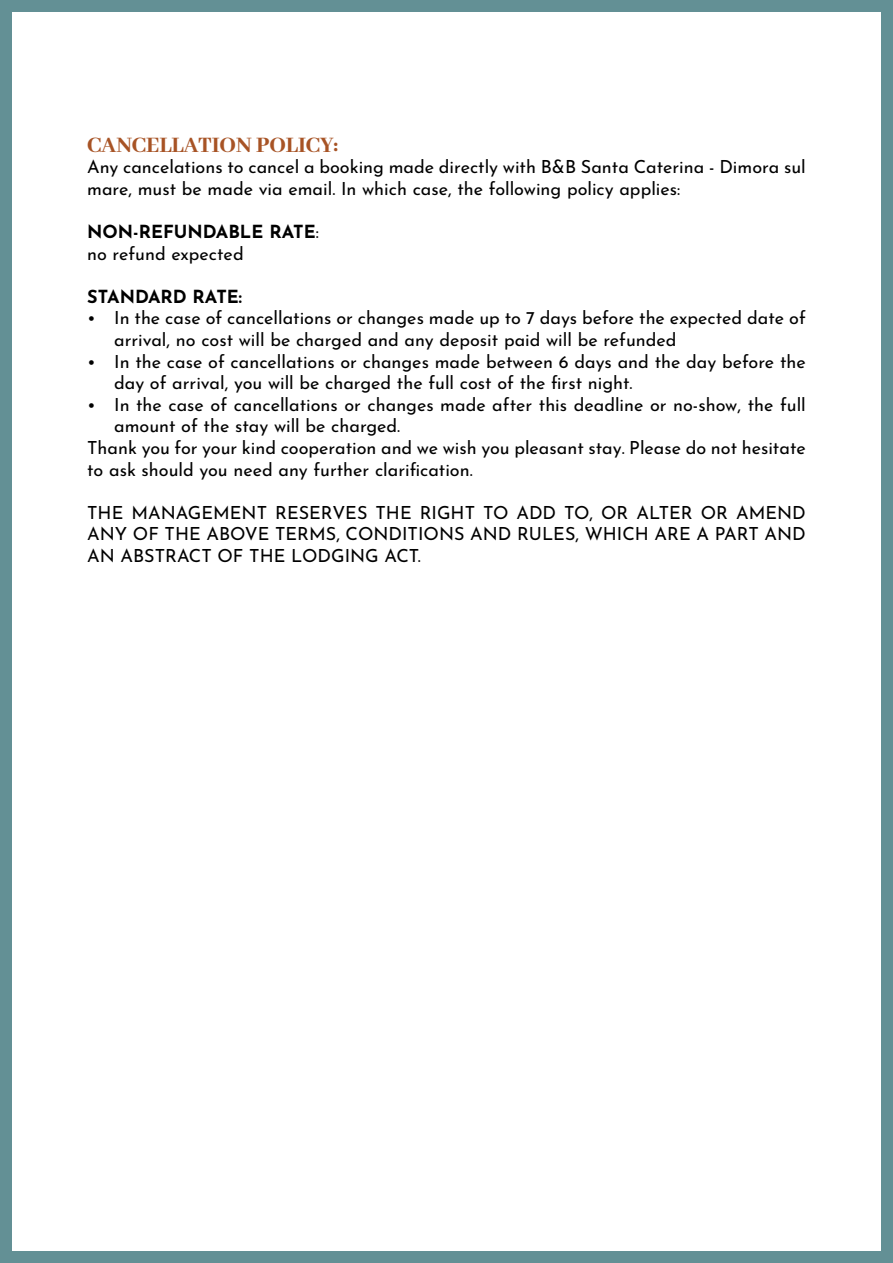
<style>
.page{position:relative;width:893px;height:1263px;background:#fff}
.page>*{position:absolute;margin:0;border:0;box-sizing:border-box;transform-origin:0 0}
.t1{font:800 24px "Abhaya Libre";color:#a75325}
.t2{font:18px/21.6px "Josefin Sans";color:#000}
.t3{font:700 18px/21.6px "Josefin Sans";color:#000}
.s1{font-weight:400}
</style>
<div class="page">
<div style="left:0;top:1px;width:11px;height:1262px;background:#639095"></div>
<div style="left:0;top:0;width:893px;height:11px;background:#639095"></div>
<div style="left:0;top:1252px;width:893px;height:11px;background:#639095"></div>
<div style="left:882px;top:1px;width:11px;height:1262px;background:#639095"></div>
<h1 class="t1" style="left:87px;top:131px;width:253px">CANCELLATION POLICY:</h1>
<p class="t2" style="left:87px;top:155px;width:720px">Any cancelations to cancel a booking made directly with B&amp;B Santa Caterina - Dimora sul mare, must be made via email. In which case, the following policy applies:</p>
<p class="t3" style="left:87px;top:219px;width:233px">NON-REFUNDABLE RATE<span class="s1">: no refund expected</span></p>
<p class="t3" style="left:87px;top:284px;width:156px">STANDARD RATE:</p>
<p class="t2" style="left:114px;top:306px;width:693px;text-indent:-27px">• In the case of cancellations or changes made up to 7 days before the expected date of arrival, no cost will be charged and any deposit paid will be refunded</p>
<p class="t2" style="left:114px;top:349px;width:693px;text-indent:-27px">• In the case of cancellations or changes made between 6 days and the day before the day of arrival, you will be charged the full cost of the first night.</p>
<p class="t2" style="left:87px;top:392px;width:720px">• In the case of cancellations or changes made after this deadline or no-show, the full</p>
<p class="t2" style="left:114px;top:414px;width:288px">amount of the stay will be charged.</p>
<p class="t2" style="left:87px;top:435px;width:720px">Thank you for your kind cooperation and we wish you pleasant stay. Please do not hesitate</p>
<p class="t2" style="left:87px;top:457px;width:387px">to ask should you need any further clarification.</p>
<p class="t2" style="left:87px;top:500px;width:720px;text-align:justify">THE MANAGEMENT RESERVES THE RIGHT TO ADD TO, OR ALTER OR AMEND ANY OF THE ABOVE TERMS, CONDITIONS AND RULES, WHICH ARE A PART AND AN ABSTRACT OF THE LODGING ACT.</p>
</div>
